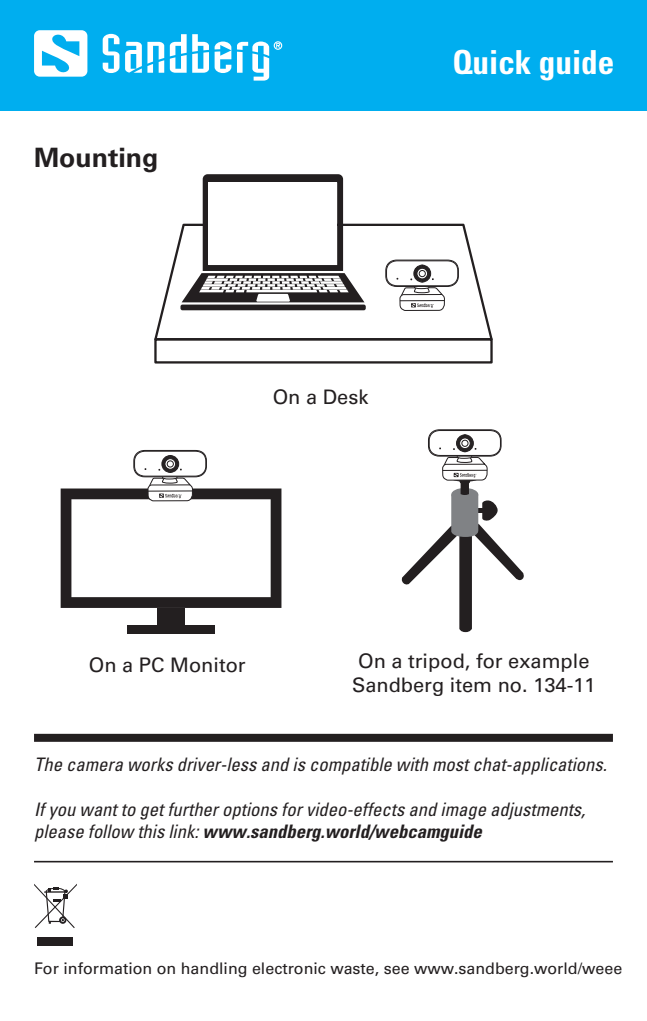
<style>
.page{position:relative;width:647px;height:1021px;background:#fff}
.page>*{position:absolute;margin:0;border:0;box-sizing:border-box;transform-origin:0 0}
.t1{font:700 condensed 33.2px "Univers LT Std";color:#fff}
.t2{font:700 26.8px "Univers LT Std";color:#231f20}
.t3{font:20px/24px "Univers LT Std";color:#231f20;text-align:center}
.t4{font:italic condensed 18.8px/22.4px "Univers LT Std";color:#231f20}
.t5{font:16px "Univers LT Std";color:#231f20}
.s1{font-weight:700}
</style>
<div class="page">
<div style="left:38px;top:936px;width:35px;height:9px;background:#231f20"></div>
<svg style="left:34px;top:883px;width:43px;height:45px"></svg>
<svg style="left:59px;top:916px;width:7px;height:7px"></svg>
<div style="left:0;top:0;width:646px;height:111px;background:#00aeef"></div>
<svg style="left:103px;top:34px;width:16px;height:39px"></svg>
<svg style="left:125px;top:42px;width:39px;height:31px"></svg>
<svg style="left:170px;top:34px;width:16px;height:39px"></svg>
<svg style="left:192px;top:34px;width:39px;height:39px"></svg>
<svg style="left:34px;top:30px;width:53px;height:47px"></svg>
<svg style="left:237px;top:41px;width:45px;height:40px"></svg>
<svg style="left:154px;top:223px;width:339px;height:118px"></svg>
<div style="left:154px;top:338px;width:338px;height:25px;border:2px solid #231f20"></div>
<svg style="left:181px;top:174px;width:183px;height:128px"></svg>
<div style="left:180px;top:304px;width:185px;height:6px;background:#231f20;border-radius:2px"></div>
<div style="left:208px;top:182px;width:129px;height:83px;background:#fff"></div>
<div style="left:157px;top:608px;width:28px;height:18px;background:#231f20"></div>
<div style="left:127px;top:626px;width:88px;height:8px;background:#231f20"></div>
<div style="left:133px;top:450px;width:74px;height:27px;border:1px solid #231f20;border-radius:11px"></div>
<div style="left:134px;top:450px;width:72px;height:26px;border:1px solid #231f20;border-radius:10px"></div>
<svg style="left:61px;top:455px;width:220px;height:153px"></svg>
<div style="left:428px;top:429px;width:73px;height:27px;border:1px solid #231f20;border-radius:11px"></div>
<div style="left:428px;top:430px;width:72px;height:26px;border:1px solid #231f20;border-radius:10px"></div>
<div style="left:456px;top:435px;width:17px;height:16px;border:1px solid #231f20;border-radius:50%"></div>
<div style="left:459px;top:437px;width:11px;height:12px;border:1px solid #231f20;border-radius:50%"></div>
<div style="left:461px;top:440px;width:7px;height:6px;border:1px solid #231f20;border-radius:50%"></div>
<div style="left:458px;top:437px;width:13px;height:12px;border:1px solid #231f20;border-radius:50%"></div>
<div style="left:458px;top:436px;width:13px;height:14px;border:1px solid #231f20;border-radius:50%"></div>
<div style="left:457px;top:436px;width:15px;height:14px;border:1px solid #231f20;border-radius:50%"></div>
<div style="left:457px;top:435px;width:15px;height:16px;border:1px solid #231f20;border-radius:50%"></div>
<svg style="left:401px;top:447px;width:123px;height:185px"></svg>
<div style="left:34px;top:733px;width:578px;height:8px;background:#231f20"></div>
<hr style="left:34px;top:860px;width:578px;height:2px;background:#231f20">
<h2 class="t2" style="left:34px;top:142px;width:126px">Mounting</h2>
<h1 class="t1" style="left:452px;top:42px;width:163px">Quick guide</h1>
<p class="t3" style="left:272px;top:385px;width:97px">On a Desk</p>
<p class="t3" style="left:89px;top:653px;width:158px">On a PC Monitor</p>
<p class="t3" style="left:352px;top:648px;width:245px">On a tripod, for example<br>Sandberg item no. 134-11</p>
<p class="t4" style="left:34px;top:753px;width:574px">The camera works driver-less and is compatible with most chat-applications.</p>
<p class="t4" style="left:34px;top:798px;width:552px">If you want to get further options for video-effects and image adjustments, please follow this link: <span class="s1">www.sandberg.world/webcamguide</span></p>
<p class="t5" style="left:34px;top:959px;width:589px">For information on handling electronic waste, see www.sandberg.world/weee</p>
</div>
